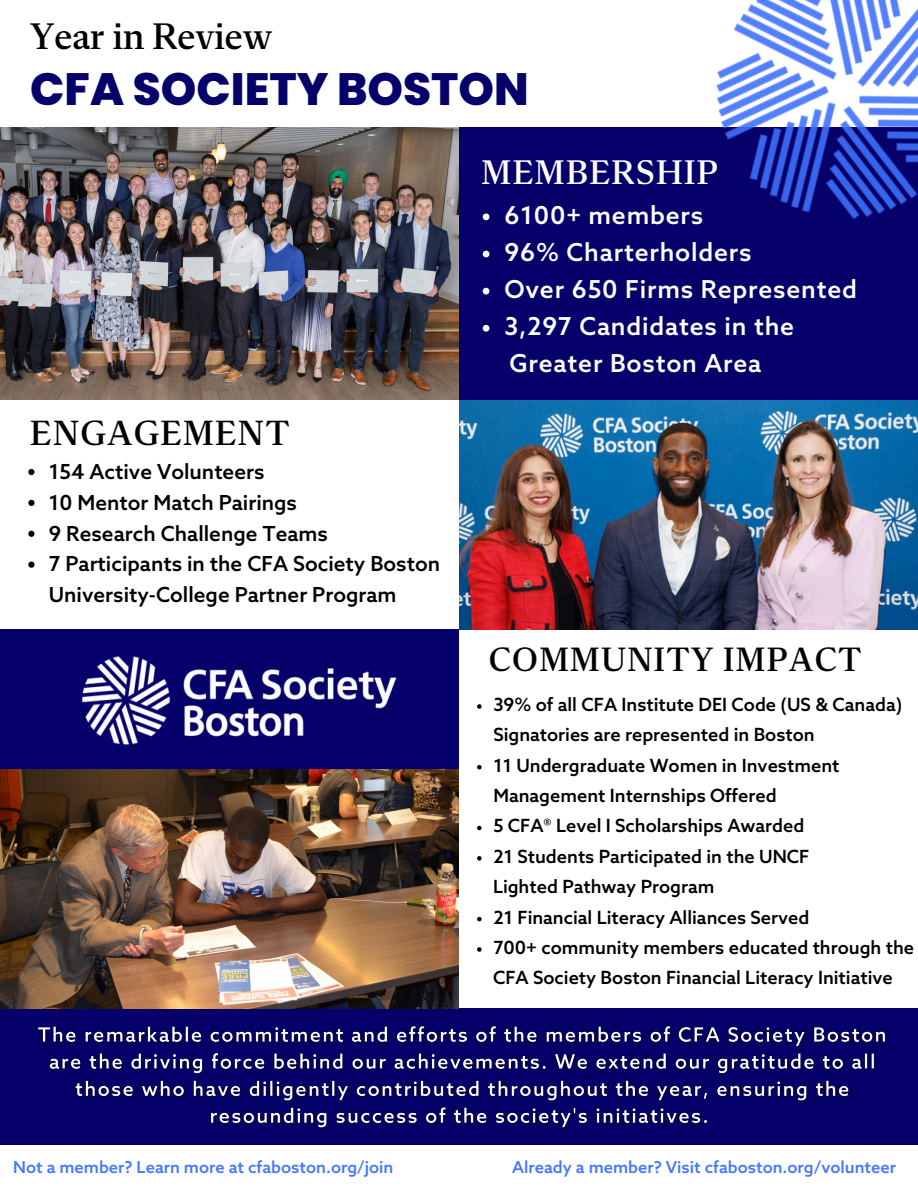
<style>
.page{position:relative;width:918px;height:1188px;background:#fff}
.page>*{position:absolute;margin:0;border:0;box-sizing:border-box;transform-origin:0 0}
.t1{font:800 45.3px "Poppins";color:#06006a}
.t2{font:500 37.65px "Flecha S";color:#000}
.t3{font:500 35.7px "Flecha S";letter-spacing:.04em;color:#000}
.t4{font:500 34.8px "Flecha S";letter-spacing:.04em;color:#fff}
.t5{font:500 34.35px "Flecha S";letter-spacing:.04em;color:#000}
.t6{font:500 24.75px "Azo Sans";letter-spacing:.03em;color:#fff}
.t7{font:500 20.7px/30.9px "Azo Sans";color:#000}
.t8{font:500 18.15px/30.3px "Azo Sans";color:#000}
.t9{font:500 16.5px "Azo Sans";color:#4476ff}
</style>
<div class="page">
<div style="left:0;top:1009px;width:918px;height:136px;background:#06006a"></div>
<img style="left:459px;top:400px;width:459px;height:230px">
<img style="left:0;top:127px;width:459px;height:273px">
<div style="left:459px;top:127px;width:459px;height:273px;background:#06006a"></div>
<img style="left:716px;top:0;width:202px;height:219px">
<img style="left:0;top:768px;width:459px;height:241px">
<div style="left:0;top:629px;width:459px;height:139px;background:#06006a"></div>
<img style="left:59px;top:656px;width:362px;height:185px">
<svg style="left:477px;top:704px;width:5px;height:5px"></svg>
<svg style="left:477px;top:765px;width:5px;height:4px"></svg>
<svg style="left:477px;top:826px;width:5px;height:4px"></svg>
<svg style="left:477px;top:856px;width:5px;height:5px"></svg>
<svg style="left:477px;top:917px;width:5px;height:4px"></svg>
<svg style="left:477px;top:947px;width:5px;height:5px"></svg>
<svg style="left:28px;top:469px;width:7px;height:6px"></svg>
<svg style="left:28px;top:500px;width:7px;height:6px"></svg>
<svg style="left:28px;top:531px;width:7px;height:6px"></svg>
<svg style="left:28px;top:562px;width:7px;height:6px"></svg>
<svg style="left:483px;top:214px;width:6px;height:6px"></svg>
<svg style="left:483px;top:251px;width:6px;height:6px"></svg>
<svg style="left:483px;top:288px;width:6px;height:7px"></svg>
<svg style="left:483px;top:325px;width:6px;height:7px"></svg>
<img style="left:38px;top:1026px;width:849px;height:103px">
<p class="t2" style="left:30px;top:21px;width:243px">Year in Review</p>
<p class="t1" style="left:30px;top:58px;width:500px">CFA SOCIETY BOSTON</p>
<p class="t3" style="left:30px;top:418px;width:261px">ENGAGEMENT</p>
<p class="t7" style="left:49px;top:458px;width:217px">154 Active Volunteers</p>
<p class="t7" style="left:49px;top:489px;width:250px">10 Mentor Match Pairings</p>
<p class="t7" style="left:49px;top:519px;width:281px">9 Research Challenge Teams</p>
<p class="t7" style="left:49px;top:550px;width:393px">7 Participants in the CFA Society Boston<br>University-College Partner Program</p>
<h2 class="t4" style="left:482px;top:157px;width:238px">MEMBERSHIP</h2>
<p class="t6" style="left:505px;top:202px;width:200px">6100+ members</p>
<p class="t6" style="left:505px;top:239px;width:249px">96% Charterholders</p>
<p class="t6" style="left:505px;top:276px;width:354px">Over 650 Firms Represented</p>
<p class="t6" style="left:505px;top:313px;width:291px">3,297 Candidates in the</p>
<p class="t6" style="left:510px;top:351px;width:253px">Greater Boston Area</p>
<h2 class="t5" style="left:489px;top:645px;width:374px">COMMUNITY IMPACT</h2>
<p class="t8" style="left:493px;top:691px;width:410px">39% of all CFA Institute DEI Code (US &amp; Canada)<br>Signatories are represented in Boston</p>
<p class="t8" style="left:493px;top:752px;width:348px">11 Undergraduate Women in Investment<br>Management Internships Offered</p>
<p class="t8" style="left:493px;top:812px;width:313px">5 CFA® Level I Scholarships Awarded</p>
<p class="t8" style="left:493px;top:843px;width:318px">21 Students Participated in the UNCF</p>
<h4 class="t8" style="left:493px;top:873px;width:223px">Lighted Pathway Program</h4>
<p class="t8" style="left:493px;top:904px;width:318px">21 Financial Literacy Alliances Served</p>
<h2 class="t8" style="left:493px;top:934px;width:422px">700+ community members educated through the</h2>
<p class="t8" style="left:493px;top:964px;width:401px">CFA Society Boston Financial Literacy Initiative</p>
<p class="t9" style="left:13px;top:1159px;width:382px">Not a member? Learn more at cfaboston.org/join</p>
<p class="t9" style="left:512px;top:1159px;width:386px">Already a member? Visit cfaboston.org/volunteer</p>
</div>
